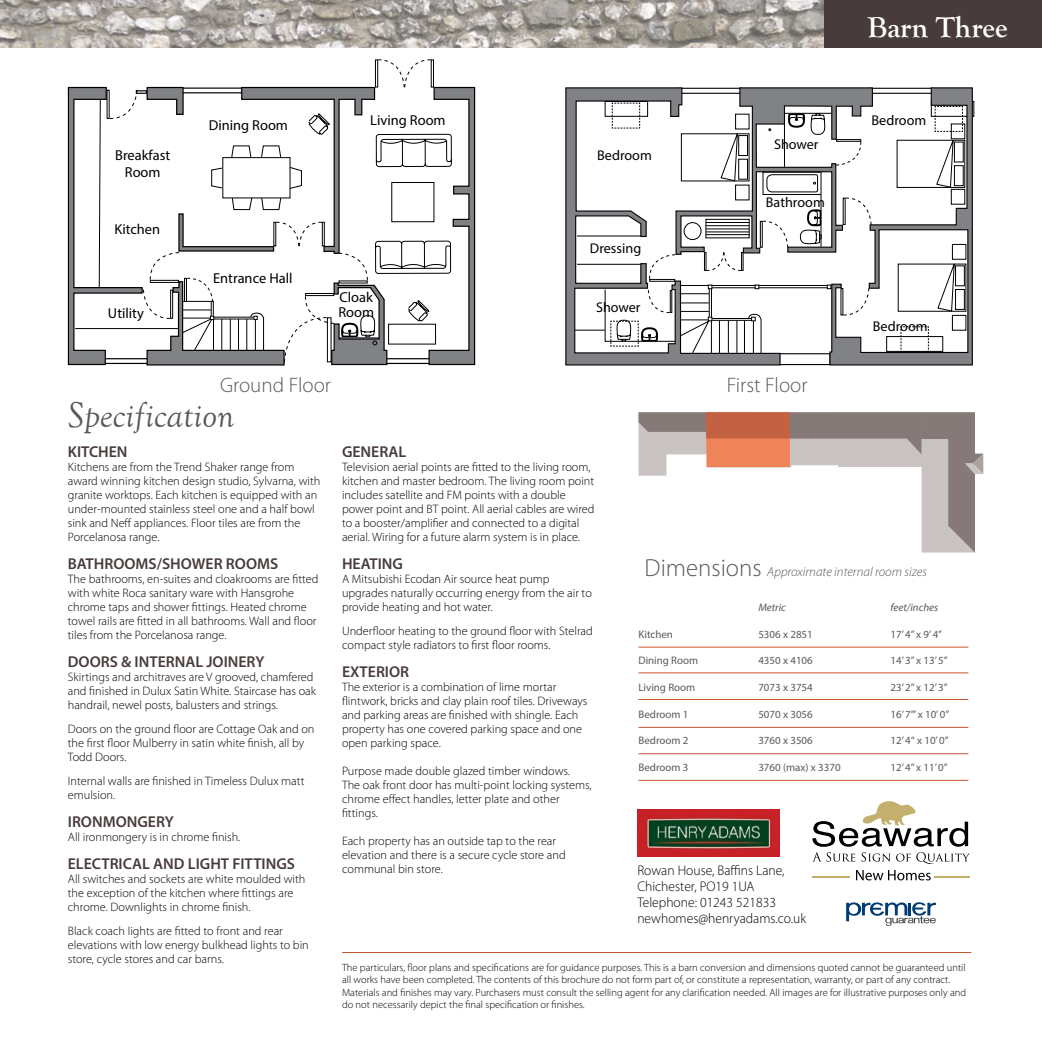
<style>
.page{position:relative;width:1042px;height:1042px;background:#fff}
.page>*{position:absolute;margin:0;border:0;box-sizing:border-box;transform-origin:0 0}
.t1{font:italic 36.75px "Goudy Old Style T";color:#58595b}
.t2{font:700 29.75px "Goudy Old Style T";color:#fff}
.t3{font:300 21px "Myriad Pro";color:#58595b}
.t4{font:600 15.75px "Myriad Pro";color:#483b3b}
.t5{font:14.35px/17.3px "Myriad Pro";color:#000;text-align:center}
.t6{font:14.17px "Myriad Pro";color:#000}
.t7{font:300 14px/15.8px "Myriad Pro";color:#000}
.t8{font:italic 300 13.12px "Myriad Pro";color:#58595b}
.t9{font:300 12.25px/14px "Myriad Pro";color:#000}
.t10{font:10.85px "Myriad Pro";color:#58595b}
.t11{font:italic 10.85px "Myriad Pro";color:#58595b}
.t12{font:300 10.5px/12.2px "Myriad Pro";color:#000}
.s1{font-style:normal;font-size:24.85px}
</style>
<div class="page">
<img style="left:0;top:0;width:825px;height:47px">
<hr style="left:638px;top:647px;width:330px;height:1px;background:#c6572e">
<hr style="left:638px;top:672px;width:330px;height:1px;background:#c6572e">
<hr style="left:638px;top:699px;width:330px;height:1px;background:#c6572e">
<hr style="left:638px;top:727px;width:330px;height:1px;background:#c6572e">
<hr style="left:638px;top:753px;width:330px;height:1px;background:#c6572e">
<hr style="left:638px;top:780px;width:330px;height:1px;background:#c6572e">
<svg style="left:638px;top:412px;width:345px;height:140px"></svg>
<div style="left:825px;top:0;width:217px;height:47px;background:#483b3b"></div>
<img style="left:637px;top:810px;width:142px;height:47px">
<svg style="left:812px;top:801px;width:158px;height:63px"></svg>
<svg style="left:856px;top:870px;width:74px;height:10px"></svg>
<hr style="left:812px;top:876px;width:38px;height:1px;background:#c5af6f">
<hr style="left:934px;top:876px;width:36px;height:1px;background:#c5af6f">
<svg style="left:846px;top:902px;width:90px;height:24px"></svg>
<hr style="left:342px;top:952px;width:629px;height:1px;background:#c6572e">
<svg style="left:67px;top:0;width:409px;height:366px"></svg>
<div style="left:931px;top:101px;width:43px;height:16px;border:1px solid #000"></div>
<svg style="left:565px;top:87px;width:39px;height:279px"></svg>
<hr style="left:577px;top:236px;width:64px;height:1px;background:#000">
<hr style="left:577px;top:264px;width:64px;height:1px;background:#000">
<hr style="left:575px;top:330px;width:30px;height:1px;background:#000">
<svg style="left:604px;top:87px;width:369px;height:279px"></svg>
<p class="t5" style="left:115px;top:146px;width:57px">Breakfast<br>Room</p>
<p class="t5" style="left:114px;top:220px;width:47px">Kitchen</p>
<p class="t5" style="left:108px;top:304px;width:38px">Utility</p>
<p class="t5" style="left:209px;top:116px;width:81px">Dining Room</p>
<p class="t5" style="left:370px;top:111px;width:77px">Living Room</p>
<p class="t5" style="left:213px;top:269px;width:81px">Entrance Hall</p>
<p class="t5" style="left:338px;top:290px;width:37px;line-height:14.3px;text-align:left">Cloak<br>Room</p>
<p class="t6" style="left:597px;top:147px;width:56px">Bedroom</p>
<p class="t6" style="left:590px;top:239px;width:53px">Dressing</p>
<p class="t6" style="left:596px;top:299px;width:46px">Shower</p>
<p class="t6" style="left:774px;top:136px;width:46px">Shower</p>
<p class="t6" style="left:766px;top:194px;width:60px">Bathroom</p>
<h3 class="t3" style="left:220px;top:373px;width:112px">Ground Floor</h3>
<h3 class="t3" style="left:727px;top:373px;width:82px">First Floor</h3>
<h1 class="t1" style="left:68px;top:395px;width:168px">Specification</h1>
<h2 class="t2" style="left:867px;top:11px;width:142px">Barn Three</h2>
<p class="t6" style="left:871px;top:112px;width:56px">Bedroom</p>
<p class="t6" style="left:873px;top:317px;width:56px">Bedroom</p>
<p class="t4" style="left:68px;top:442px;width:61px">KITCHEN</p>
<p class="t9" style="left:68px;top:460px;width:254px">Kitchens are from the Trend Shaker range from award winning kitchen design studio, Sylvarna, with granite worktops. Each kitchen is equipped with an under-mounted stainless steel one and a half bowl sink and Neff appliances. Floor tiles are from the Porcelanosa range.</p>
<p class="t4" style="left:68px;top:554px;width:212px">BATHROOMS/SHOWER ROOMS</p>
<p class="t9" style="left:68px;top:572px;width:252px">The bathrooms, en-suites and cloakrooms are fitted with white Roca sanitary ware with Hansgrohe chrome taps and shower fittings. Heated chrome towel rails are fitted in all bathrooms. Wall and floor tiles from the Porcelanosa range.</p>
<p class="t4" style="left:68px;top:652px;width:198px">DOORS &amp; INTERNAL JOINERY</p>
<p class="t9" style="left:68px;top:670px;width:250px">Skirtings and architraves are V grooved, chamfered and finished in Dulux Satin White. Staircase has oak handrail, newel posts, balusters and strings.</p>
<p class="t9" style="left:68px;top:722px;width:248px">Doors on the ground floor are Cottage Oak and on the first floor Mulberry in satin white finish, all by<br>Todd Doors.</p>
<p class="t9" style="left:68px;top:774px;width:238px">Internal walls are finished in Timeless Dulux matt emulsion.</p>
<p class="t4" style="left:68px;top:812px;width:107px">IRONMONGERY</p>
<p class="t9" style="left:68px;top:830px;width:174px">All ironmongery is in chrome finish.</p>
<p class="t4" style="left:68px;top:854px;width:229px">ELECTRICAL AND LIGHT FITTINGS</p>
<p class="t9" style="left:68px;top:872px;width:239px">All switches and sockets are white moulded with the exception of the kitchen where fittings are chrome. Downlights in chrome finish.</p>
<p class="t9" style="left:68px;top:924px;width:242px">Black coach lights are fitted to front and rear elevations with low energy bulkhead lights to bin store, cycle stores and car barns.</p>
<p class="t4" style="left:342px;top:442px;width:66px">GENERAL</p>
<p class="t9" style="left:342px;top:460px;width:254px">Television aerial points are fitted to the living room, kitchen and master bedroom. The living room point includes satellite and FM points with a double power point and BT point. All aerial cables are wired to a booster/amplifier and connected to a digital aerial. Wiring for a future alarm system is in place.</p>
<p class="t4" style="left:342px;top:554px;width:62px">HEATING</p>
<p class="t9" style="left:342px;top:572px;width:251px">A Mitsubishi Ecodan Air source heat pump upgrades naturally occurring energy from the air to provide heating and hot water.</p>
<p class="t9" style="left:342px;top:624px;width:252px">Underfloor heating to the ground floor with Stelrad compact style radiators to first floor rooms.</p>
<p class="t4" style="left:342px;top:662px;width:69px">EXTERIOR</p>
<p class="t9" style="left:342px;top:680px;width:247px">The exterior is a combination of lime mortar flintwork, bricks and clay plain roof tiles. Driveways and parking areas are finished with shingle. Each property has one covered parking space and one open parking space.</p>
<p class="t9" style="left:342px;top:764px;width:251px">Purpose made double glazed timber windows.<br>The oak front door has multi-point locking systems, chrome effect handles, letter plate and other fittings.</p>
<p class="t9" style="left:342px;top:834px;width:225px">Each property has an outside tap to the rear elevation and there is a secure cycle store and communal bin store.</p>
<p class="t8" style="left:644px;top:563px;width:284px"><span class="s1">Dimensions</span> Approximate internal room sizes</p>
<p class="t11" style="left:758px;top:600px;width:29px">Metric</p>
<p class="t11" style="left:890px;top:600px;width:49px">feet/inches</p>
<p class="t10" style="left:638px;top:627px;width:36px">Kitchen</p>
<p class="t10" style="left:758px;top:627px;width:56px">5306 x 2851</p>
<p class="t10" style="left:890px;top:627px;width:53px">17’ 4” x 9’ 4”</p>
<p class="t10" style="left:638px;top:654px;width:61px">Dining Room</p>
<p class="t10" style="left:758px;top:654px;width:56px">4350 x 4106</p>
<p class="t10" style="left:890px;top:654px;width:59px">14’ 3” x 13’ 5”</p>
<p class="t10" style="left:638px;top:680px;width:58px">Living Room</p>
<p class="t10" style="left:758px;top:680px;width:56px">7073 x 3754</p>
<p class="t10" style="left:890px;top:680px;width:59px">23’ 2” x 12’ 3”</p>
<p class="t10" style="left:638px;top:707px;width:51px">Bedroom 1</p>
<p class="t10" style="left:758px;top:707px;width:56px">5070 x 3056</p>
<p class="t10" style="left:890px;top:707px;width:60px">16’ 7’” x 10’ 0”</p>
<p class="t10" style="left:638px;top:734px;width:51px">Bedroom 2</p>
<p class="t10" style="left:758px;top:734px;width:56px">3760 x 3506</p>
<p class="t10" style="left:890px;top:734px;width:60px">12’ 4“ x 10’ 0”</p>
<p class="t10" style="left:638px;top:760px;width:51px">Bedroom 3</p>
<p class="t10" style="left:758px;top:760px;width:84px">3760 (max) x 3370</p>
<p class="t10" style="left:890px;top:760px;width:59px">12’ 4” x 11’ 0”</p>
<p class="t7" style="left:637px;top:863px;width:170px">Rowan House, Baffins Lane,<br>Chichester, PO19 1UA<br>Telephone: 01243 521833 newhomes@henryadams.co.uk</p>
<p class="t12" style="left:342px;top:961px;width:625px">The particulars, floor plans and specifications are for guidance purposes. This is a barn conversion and dimensions quoted cannot be guaranteed until all works have been completed. The contents of this brochure do not form part of, or constitute a representation, warranty, or part of any contract.<br>Materials and finishes may vary. Purchasers must consult the selling agent for any clarification needed. All images are for illustrative purposes only and do not necessarily depict the final specification or finishes.</p>
</div>
